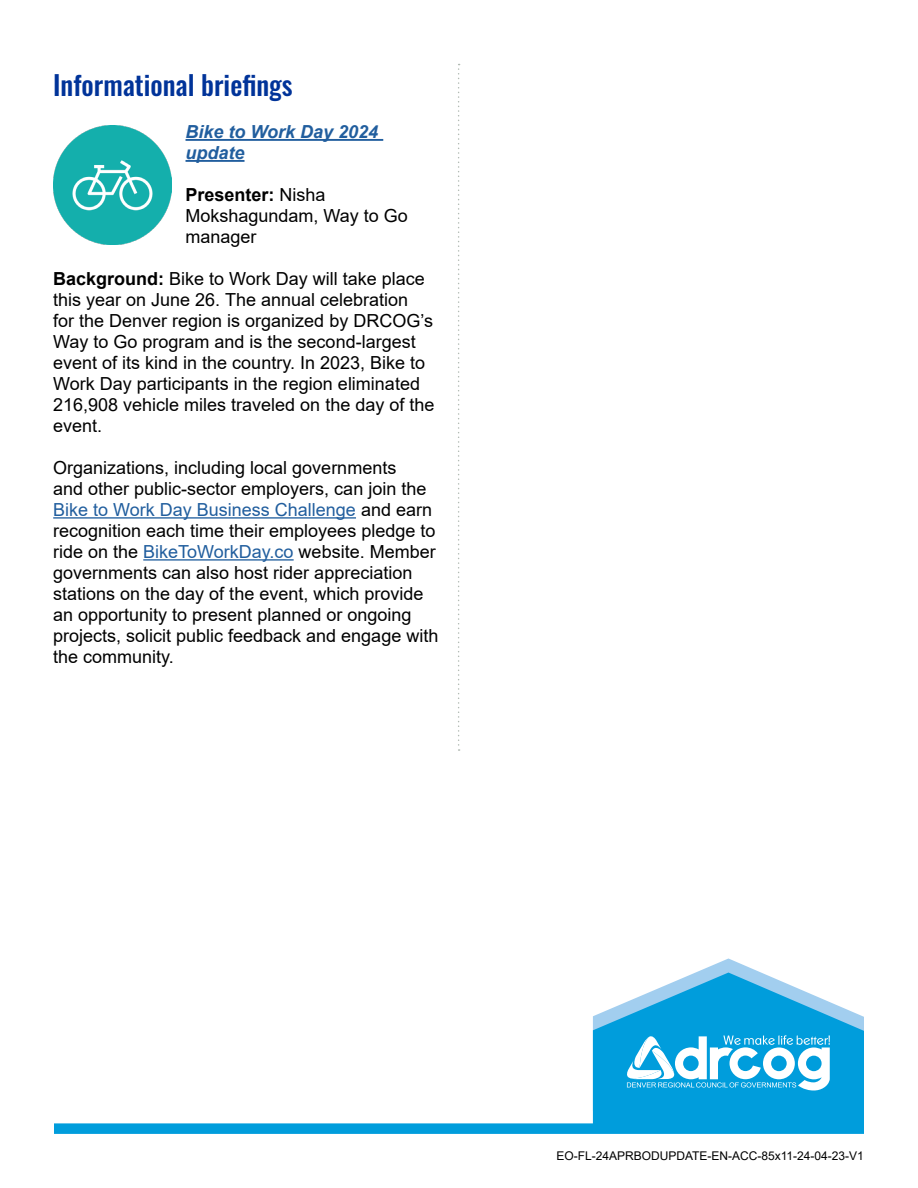
<style>
.page{position:relative;width:918px;height:1188px;background:#fff}
.page>*{position:absolute;margin:0;border:0;box-sizing:border-box;transform-origin:0 0}
.t1{font:500 27px "Oswald";color:#039}
.Body_text{font:18px/21px "Arial";color:#000}
.H3-a{font:italic 700 18px/21px "Arial";color:#215e9e}
.t2{font:12px "Arial";color:#000}
.s1{font-weight:700}
.s2{color:#215e9e}
</style>
<div class="page">
<svg style="left:593px;top:958px;width:271px;height:165px"></svg>
<div style="left:54px;top:1123px;width:810px;height:11px;background:#009ddc"></div>
<hr style="left:186px;top:139px;width:197px;height:2px;background:#215e9e">
<hr style="left:186px;top:160px;width:59px;height:2px;background:#215e9e">
<hr style="left:53px;top:517px;width:303px;height:2px;background:#215e9e">
<hr style="left:143px;top:559px;width:151px;height:2px;background:#215e9e">
<svg style="left:458px;top:64px;width:2px;height:687px"></svg>
<img style="left:53px;top:125px;width:119px;height:119px">
<h2 class="t1" style="left:53px;top:71px;width:241px">Informational briefings</h2>
<h3 class="H3-a" style="left:186px;top:122px;width:194px">Bike to Work Day 2024 update</h3>
<p class="Body_text" style="left:186px;top:184px;width:224px"><span class="s1">Presenter:</span> Nisha<br>Mokshagundam, Way to Go manager</p>
<p class="Body_text" style="left:53px;top:268px;width:383px"><span class="s1">Background:</span> Bike to Work Day will take place this year on June 26. The annual celebration<br>for the Denver region is organized by DRCOG’s Way to Go program and is the second-largest event of its kind in the country. In 2023, Bike to Work Day participants in the region eliminated 216,908 vehicle miles traveled on the day of the event.</p>
<p class="Body_text" style="left:53px;top:457px;width:387px">Organizations, including local governments<br>and other public-sector employers, can join the <span class="s2">Bike to Work Day Business Challenge</span> and earn recognition each time their employees pledge to ride on the <span class="s2">BikeToWorkDay.co</span> website. Member governments can also host rider appreciation stations on the day of the event, which provide an opportunity to present planned or ongoing projects, solicit public feedback and engage with the community.</p>
<p class="t2" style="left:556px;top:1147px;width:309px">EO-FL-24APRBODUPDATE-EN-ACC-85x11-24-04-23-V1</p>
</div>
